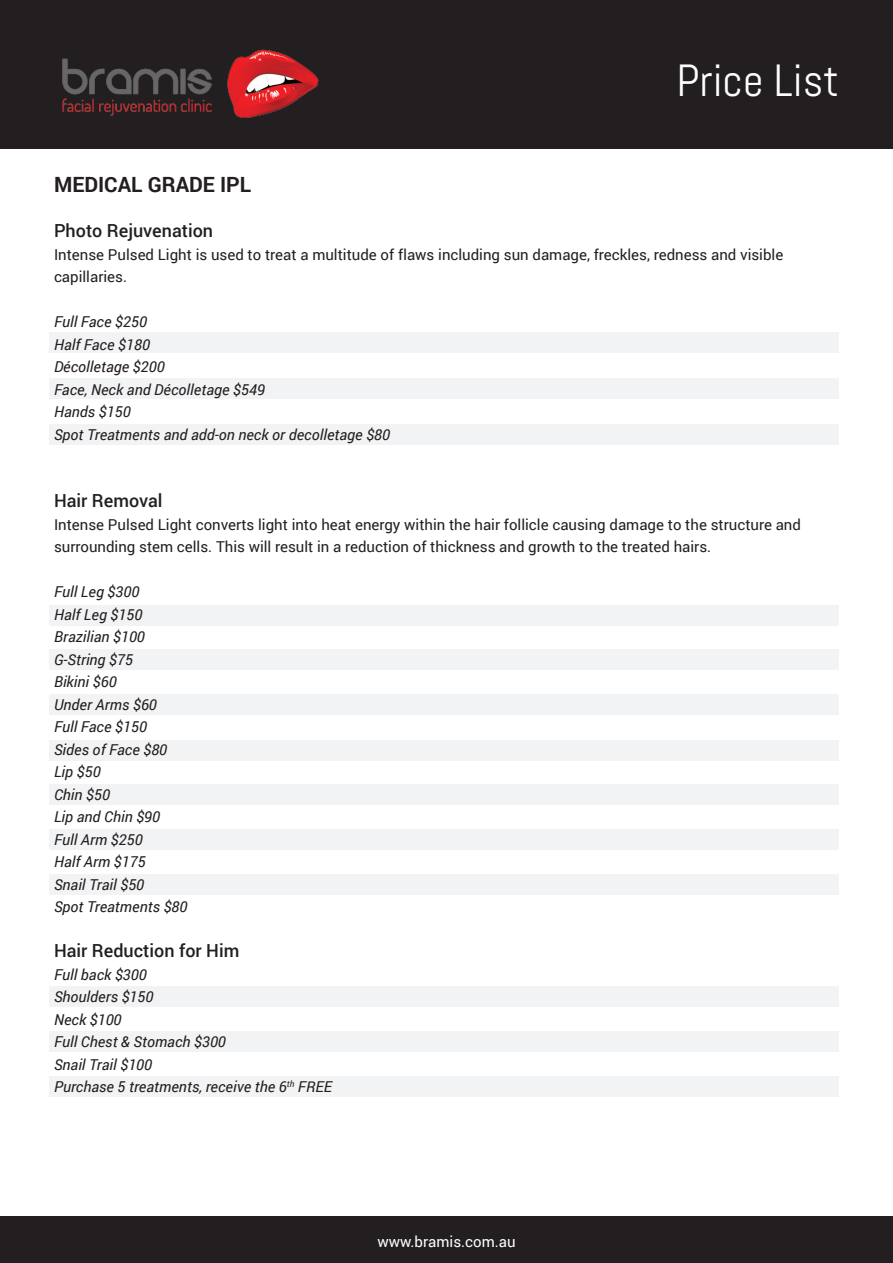
<style>
.page{position:relative;width:893px;height:1263px;background:#fff}
.page>*{position:absolute;margin:0;border:0;box-sizing:border-box;transform-origin:0 0}
.t1{font:45px "Abel";color:#fff}
.t2{font:700 21px "Roboto";color:#231f20}
.t3{font:500 18px "Roboto";color:#231f20}
.t4{font:italic 15px "Roboto";color:#231f20}
.t5{font:15px/22.5px "Roboto";color:#231f20}
.t6{font:15px "Roboto";color:#fff}
</style>
<div class="page">
<div style="left:0;top:0;width:893px;height:149px;background:#231f20"></div>
<img style="left:62px;top:49px;width:257px;height:69px">
<div style="left:0;top:1216px;width:893px;height:47px;background:#231f20"></div>
<div style="left:50px;top:333px;width:789px;height:20px;background:#f2f3f4"></div>
<div style="left:50px;top:378px;width:789px;height:21px;background:#f2f3f4"></div>
<div style="left:50px;top:424px;width:789px;height:21px;background:#f2f3f4"></div>
<div style="left:50px;top:605px;width:789px;height:20px;background:#f2f3f4"></div>
<div style="left:50px;top:649px;width:789px;height:21px;background:#f2f3f4"></div>
<div style="left:50px;top:694px;width:789px;height:21px;background:#f2f3f4"></div>
<div style="left:50px;top:740px;width:789px;height:20px;background:#f2f3f4"></div>
<div style="left:50px;top:784px;width:789px;height:21px;background:#f2f3f4"></div>
<div style="left:50px;top:829px;width:789px;height:21px;background:#f2f3f4"></div>
<div style="left:50px;top:874px;width:789px;height:20px;background:#f2f3f4"></div>
<div style="left:50px;top:986px;width:789px;height:21px;background:#f2f3f4"></div>
<div style="left:50px;top:1031px;width:789px;height:21px;background:#f2f3f4"></div>
<div style="left:50px;top:1076px;width:789px;height:20px;background:#f2f3f4"></div>
<h1 class="t1" style="left:677px;top:52px;width:164px">Price List</h1>
<p class="t2" style="left:54px;top:170px;width:199px">MEDICAL GRADE IPL</p>
<p class="t3" style="left:54px;top:218px;width:161px">Photo Rejuvenation</p>
<p class="t5" style="left:54px;top:242px;width:731px">Intense Pulsed Light is used to treat a multitude of flaws including sun damage, freckles, redness and visible capillaries.</p>
<p class="t4" style="left:54px;top:311px;width:94px">Full Face $250</p>
<p class="t4" style="left:54px;top:334px;width:97px">Half Face $180</p>
<p class="t4" style="left:54px;top:356px;width:112px">Décolletage $200</p>
<p class="t4" style="left:54px;top:379px;width:212px">Face, Neck and Décolletage $549</p>
<p class="t4" style="left:54px;top:401px;width:78px">Hands $150</p>
<p class="t4" style="left:54px;top:424px;width:338px">Spot Treatments and add-on neck or decolletage $80</p>
<p class="t3" style="left:54px;top:488px;width:110px">Hair Removal</p>
<p class="t5" style="left:54px;top:512px;width:748px">Intense Pulsed Light converts light into heat energy within the hair follicle causing damage to the structure and surrounding stem cells. This will result in a reduction of thickness and growth to the treated hairs.</p>
<p class="t4" style="left:54px;top:581px;width:87px">Full Leg $300</p>
<p class="t4" style="left:54px;top:604px;width:90px">Half Leg $150</p>
<p class="t4" style="left:54px;top:626px;width:92px">Brazilian $100</p>
<p class="t4" style="left:54px;top:649px;width:81px">G-String $75</p>
<p class="t4" style="left:54px;top:671px;width:64px">Bikini $60</p>
<p class="t4" style="left:54px;top:694px;width:104px">Under Arms $60</p>
<p class="t4" style="left:54px;top:716px;width:94px">Full Face $150</p>
<p class="t4" style="left:54px;top:739px;width:115px">Sides of Face $80</p>
<p class="t4" style="left:54px;top:761px;width:48px">Lip $50</p>
<p class="t4" style="left:54px;top:784px;width:57px">Chin $50</p>
<p class="t4" style="left:54px;top:806px;width:108px">Lip and Chin $90</p>
<p class="t4" style="left:54px;top:829px;width:90px">Full Arm $250</p>
<p class="t4" style="left:54px;top:851px;width:93px">Half Arm $175</p>
<p class="t4" style="left:54px;top:874px;width:92px">Snail Trail $50</p>
<p class="t4" style="left:54px;top:896px;width:135px">Spot Treatments $80</p>
<p class="t3" style="left:54px;top:938px;width:187px">Hair Reduction for Him</p>
<p class="t4" style="left:54px;top:964px;width:94px">Full back $300</p>
<p class="t4" style="left:54px;top:986px;width:101px">Shoulders $150</p>
<p class="t4" style="left:54px;top:1009px;width:69px">Neck $100</p>
<p class="t4" style="left:54px;top:1031px;width:173px">Full Chest &amp; Stomach $300</p>
<p class="t4" style="left:54px;top:1054px;width:100px">Snail Trail $100</p>
<p class="t4" style="left:54px;top:1076px;width:279px">Purchase 5 treatments, receive the 6<sup>th</sup> FREE</p>
<p class="t6" style="left:377px;top:1231px;width:140px">www.bramis.com.au</p>
</div>
